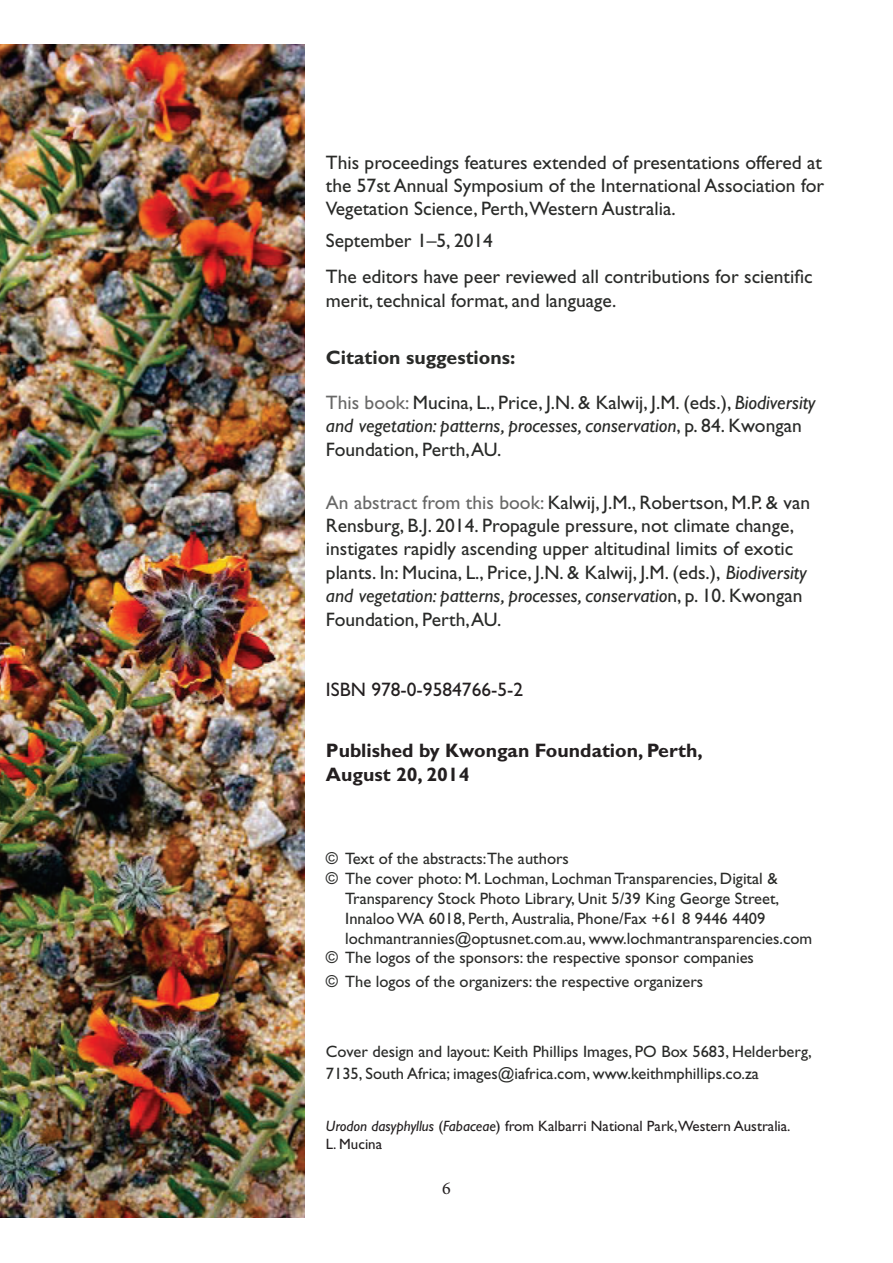
<style>
.page{position:relative;width:893px;height:1263px;background:#fff}
.page>*{position:absolute;margin:0;border:0;box-sizing:border-box;transform-origin:0 0}
.t1{font:19.5px/23.4px "Gill Sans";color:#292a28}
.t2{font:700 19.5px/23.4px "Gill Sans";color:#231f20}
.t3{font:19.5px "Gill Sans";color:#231f20}
.t4{font:700 19.5px "Gill Sans";color:#292a28}
.t5{font:18px "Minion Pro";color:#231f20}
.t6{font:16.5px/21.6px "Gill Sans";color:#292a28}
.t7{font:15px/18px "Gill Sans";color:#231f20}
.s1{color:#686867}
.s2{font-style:italic}
</style>
<div class="page">
<img style="left:0;top:45px;width:305px;height:1173px">
<p class="t1" style="left:326px;top:152px;width:500px">This proceedings features extended of presentations offered at the 57st Annual Symposium of the International Association for<br>Vegetation Science, Perth,Western Australia.</p>
<p class="t1" style="left:326px;top:225px;width:488px;line-height:36.2px">September 1–5, 2014<br>The editors have peer reviewed all contributions for scientific</p>
<p class="t1" style="left:326px;top:291px;width:292px">merit, technical format, and language.</p>
<p class="t4" style="left:326px;top:351px;width:191px">Citation suggestions:</p>
<p class="t1" style="left:326px;top:393px;width:491px"><span class="s1">This book:</span> Mucina, L., Price, J.N. &amp; Kalwij, J.M. (eds.), <span class="s2">Biodiversity and vegetation: patterns, processes, conservation</span>, p. 84. Kwongan<br>Foundation, Perth, AU.</p>
<p class="t1" style="left:326px;top:493px;width:486px"><span class="s1">An abstract from this book:</span> Kalwij, J.M., Robertson, M.P. &amp; van Rensburg, B.J. 2014. Propagule pressure, not climate change, instigates rapidly ascending upper altitudinal limits of exotic plants. In: Mucina, L., Price, J.N. &amp; Kalwij, J.M. (eds.), <span class="s2">Biodiversity and vegetation: patterns, processes, conservatio</span>n, p. 10. Kwongan Foundation, Perth, AU.</p>
<p class="t3" style="left:326px;top:682px;width:199px">ISBN 978-0-9584766-5-2</p>
<p class="t2" style="left:326px;top:741px;width:378px">Published by Kwongan Foundation, Perth,<br>August 20, 2014</p>
<p class="t6" style="left:326px;top:850px;width:245px">© Text of the abstracts:The authors</p>
<p class="t6" style="left:326px;top:870px;width:453px">© The cover photo: M. Lochman, Lochman Transparencies, Digital &amp;</p>
<p class="t6" style="left:345px;top:889px;width:435px">Transparency Stock Photo Library, Unit 5/39 King George Street,</p>
<p class="t6" style="left:345px;top:909px;width:422px">Innaloo WA 6018, Perth, Australia, Phone/Fax +61 8 9446 4409</p>
<p class="t6" style="left:345px;top:929px;width:468px">lochmantrannies@optusnet.com.au, www.lochmantransparencies.com</p>
<p class="t6" style="left:326px;top:949px;width:430px">© T he logos of the sponsors: the respective sponsor companies</p>
<p class="t6" style="left:326px;top:972px;width:379px">© The logos of the organizers: the respective organizers</p>
<p class="t6" style="left:326px;top:1043px;width:487px">Cover design and layout: Keith Phillips Images, PO Box 5683, Helderberg,<br>7135, South Africa; images@iafrica.com, www.keithmphillips.co.za</p>
<p class="t7" style="left:326px;top:1119px;width:466px"><span class="s2">Urodon dasyphyllus</span> (<span class="s2">Fabaceae</span>) from Kalbarri National Park,Western Australia.<br>L. Mucina</p>
<p class="t5" style="left:442px;top:1181px;width:10px">6</p>
</div>
